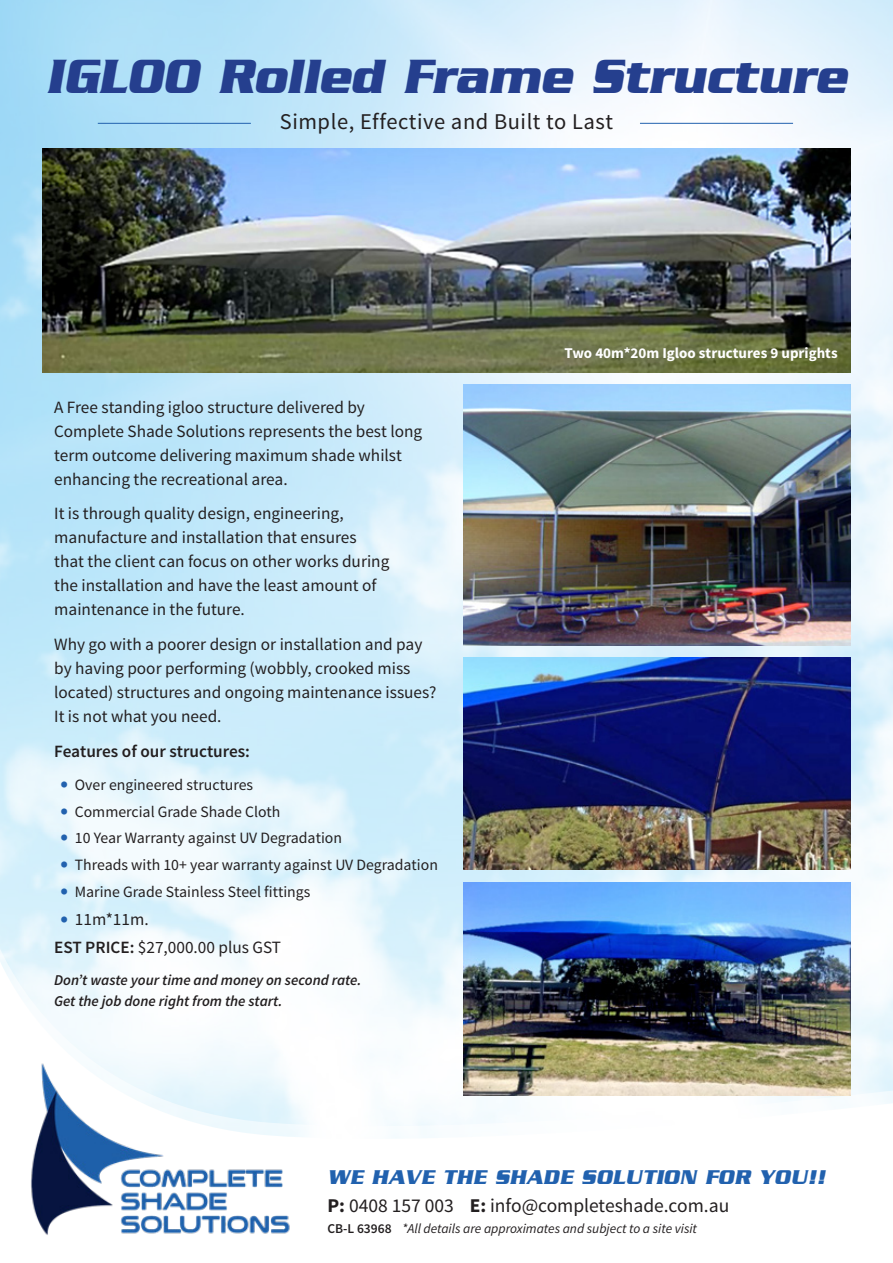
<style>
.page{position:relative;width:893px;height:1263px;background:#fff}
.page>*{position:absolute;margin:0;border:0;box-sizing:border-box;transform-origin:0 0}
.t1{font:italic 700 49.5px "Serpentine";color:#253f8e;scale:.9 1}
.t2{font:22.5px "Source Sans Pro";letter-spacing:.025em;color:#231f20}
.t3{font:italic 700 20.55px "Serpentine";letter-spacing:.01em;color:#2161ae;scale:.96 1}
.t4{font:19.5px "Source Sans Pro";color:#231f20}
.t5{font:17.25px/24px "Source Sans Pro";color:#231f20}
.t6{font:600 17.25px "Source Sans Pro";color:#231f20}
.t7{font:15.75px "Source Sans Pro";color:#231f20}
.t8{font:italic 600 15px/21px "Source Sans Pro";color:#231f20}
.t9{font:700 15px "Source Sans Pro";color:#fff}
.t10{font:italic 13.5px "Source Sans Pro";color:#231f20}
.s1{font-weight:900;font-size:21px;color:#2161ae}
.s2{font-weight:600}
.s3{font-weight:700}
.s4{font-weight:600;font-style:normal}
</style>
<div class="page">
<img style="left:0;top:0;width:893px;height:949px">
<svg style="left:0;top:949px;width:893px;height:189px"></svg>
<img style="left:26px;top:1058px;width:269px;height:177px">
<hr style="left:98px;top:123px;width:153px;height:1px;background:#2161ae">
<hr style="left:640px;top:123px;width:153px;height:1px;background:#2161ae">
<img style="left:43px;top:149px;width:807px;height:223px">
<img style="left:463px;top:385px;width:387px;height:260px">
<img style="left:463px;top:882px;width:387px;height:213px">
<img style="left:463px;top:657px;width:387px;height:212px">
<h1 class="t1" style="left:46px;top:50px;width:891px">IGLOO Rolled Frame Structure</h1>
<h2 class="t2" style="left:280px;top:107px;width:335px">Simple, Effective and Built to Last</h2>
<p class="t5" style="left:54px;top:395px;width:370px">A Free standing igloo structure delivered by Complete Shade Solutions represents the best long term outcome delivering maximum shade whilst enhancing the recreational area.</p>
<p class="t5" style="left:54px;top:502px;width:337px">It is through quality design, engineering, manufacture and installation that ensures that the client can focus on other works during the installation and have the least amount of maintenance in the future.</p>
<p class="t5" style="left:54px;top:632px;width:384px">Why go with a poorer design or installation and pay by having poor performing (wobbly, crooked miss located) structures and ongoing maintenance issues?<br>It is not what you need.</p>
<p class="t6" style="left:54px;top:740px;width:197px">Features of our structures:</p>
<p class="t7" style="left:61px;top:775px;width:194px"><span class="s1">•</span> Over engineered structures</p>
<p class="t7" style="left:61px;top:801px;width:221px"><span class="s1">•</span> Commercial Grade Shade Cloth</p>
<p class="t7" style="left:61px;top:828px;width:283px"><span class="s1">•</span> 10 Year Warranty against UV Degradation</p>
<p class="t7" style="left:61px;top:855px;width:379px"><span class="s1">•</span> Threads with 10+ year warranty against UV Degradation</p>
<p class="t7" style="left:61px;top:882px;width:251px"><span class="s1">•</span> Marine Grade Stainless Steel fittings</p>
<p class="t5" style="left:54px;top:905px;width:228px;line-height:28.2px;text-indent:6px"><span class="s1">•</span> 11m*11m.<br><span class="s2">EST PRICE:</span> $27,000.00 plus GST</p>
<p class="t8" style="left:54px;top:969px;width:309px">Don’t waste your time and money on second rate.<br>Get the job done right from the start.</p>
<p class="t9" style="left:564px;top:344px;width:275px">Two 40m*20m Igloo structures 9 uprights</p>
<p class="t3" style="left:327px;top:1166px;width:520px">WE HAVE THE SHADE SOLUTION FOR YOU!!</p>
<p class="t4" style="left:327px;top:1193px;width:403px"><span class="s3">P:</span> 0408 157 003 <span class="s3">E:</span> info@completeshade.com.au</p>
<p class="t10" style="left:327px;top:1220px;width:371px"><span class="s4">CB-L 63968</span> *All details are approximates and subject to a site visit</p>
</div>
